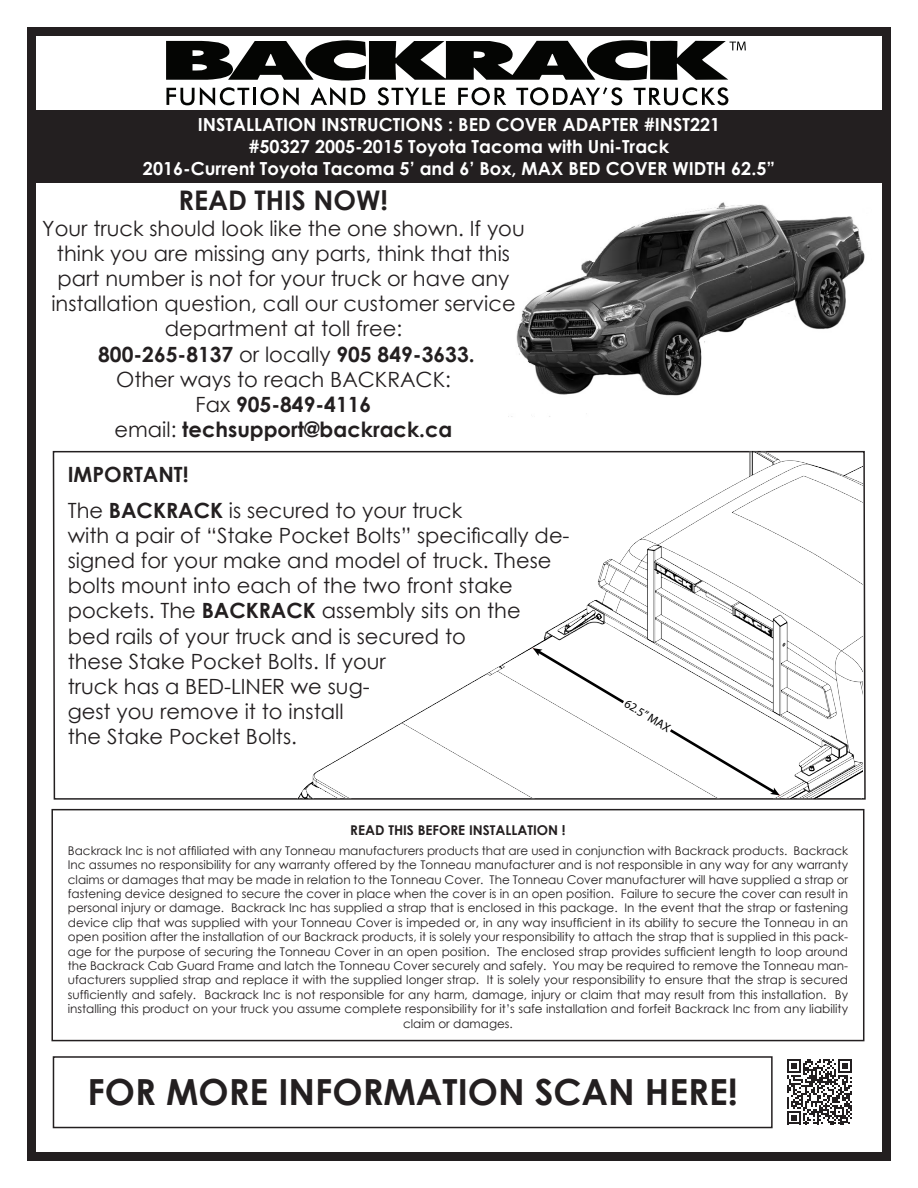
<style>
.page{position:relative;width:918px;height:1188px;background:#fff}
.page>*{position:absolute;margin:0;border:0;box-sizing:border-box;transform-origin:0 0}
.t1{font:700 36px "Century Gothic";color:#231f20}
.t2{font:700 27px "Century Gothic";color:#231f20}
.t3{font:21px/25.2px "Century Gothic";color:#231f20}
.t4{font:700 21px "Century Gothic";color:#231f20}
.t5{font:700 18px "Century Gothic";color:#fff}
.t6{font:700 13.5px "Century Gothic";color:#231f20}
.t7{font:12.15px "Myriad Pro";color:#000}
.t8{font:12px/14.4px "Century Gothic";color:#231f20;text-align:center}
.s1{font-weight:400}
.s2{font-weight:700}
</style>
<div class="page">
<svg style="left:52px;top:450px;width:814px;height:350px"></svg>
<div style="left:51px;top:809px;width:813px;height:232px;border:2px solid #231f20"></div>
<div style="left:27px;top:27px;width:864px;height:1134px;border:9px solid #231f20"></div>
<svg style="left:166px;top:40px;width:580px;height:66px"></svg>
<img style="left:511px;top:202px;width:354px;height:215px">
<img style="left:288px;top:451px;width:575px;height:347px">
<svg style="left:533px;top:648px;width:94px;height:58px"></svg>
<svg style="left:667px;top:727px;width:113px;height:69px"></svg>
<div style="left:30px;top:110px;width:858px;height:73px;background:#231f20"></div>
<svg style="left:787px;top:1059px;width:65px;height:65px"></svg>
<div style="left:53px;top:1056px;width:720px;height:72px;border:2px solid #231f20"></div>
<p class="t5" style="left:198px;top:111px;width:524px">INSTALLATION INSTRUCTIONS : BED COVER ADAPTER #INST221</p>
<p class="t5" style="left:249px;top:133px;width:422px">#50327 2005-2015 Toyota Tacoma with Uni-Track</p>
<p class="t5" style="left:143px;top:154px;width:634px">2016-Current Toyota Tacoma 5’ and 6’ Box, MAX BED COVER WIDTH 62.5”</p>
<p class="t2" style="left:178px;top:180px;width:211px">READ THIS NOW!</p>
<p class="t3" style="left:42px;top:215px;width:484px;text-align:center">Your truck should look like the one shown. If you think you are missing any parts, think that this part number is not for your truck or have any installation question, call our customer service department at toll free:</p>
<p class="t4" style="left:98px;top:338px;width:378px">800-265-8137 <span class="s1">or locally</span> 905 849-3633.</p>
<p class="t3" style="left:116px;top:366px;width:336px">Other ways to reach BACKRACK:</p>
<p class="t4" style="left:196px;top:388px;width:177px"><span class="s1">Fax</span> 905-849-4116</p>
<p class="t4" style="left:115px;top:414px;width:339px"><span class="s1">email:</span> techsupport@backrack.ca</p>
<p class="t4" style="left:68px;top:458px;width:122px">IMPORTANT!</p>
<p class="t3" style="left:68px;top:497px;width:396px">The <span class="s2">BACKRACK</span> is secured to your truck</p>
<p class="t3" style="left:68px;top:522px;width:503px">with a pair of “Stake Pocket Bolts” specifically de&shy;signed for your make and model of truck. These bolts mount into each of the two front stake pockets. The <span class="s2">BACKRACK</span> assembly sits on the<br>bed rails of your truck and is secured to<br>these Stake Pocket Bolts. If your<br>truck has a BED-LINER we sug-<br>gest you remove it to install<br>the Stake Pocket Bolts.</p>
<p class="t7" style="left:629px;top:696px;width:53px;rotate:31deg">62.5” MAX</p>
<p class="t6" style="left:350px;top:820px;width:217px">READ THIS BEFORE INSTALLATION !</p>
<p class="t8" style="left:68px;top:843px;width:782px">Backrack Inc is not affiliated with any Tonneau manufacturers products that are used in conjunction with Backrack products. Backrack Inc assumes no responsibility for any warranty offered by the Tonneau manufacturer and is not responsible in any way for any warranty claims or damages that may be made in relation to the Tonneau Cover. The Tonneau Cover manufacturer will have supplied a strap or fastening device designed to secure the cover in place when the cover is in an open position. Failure to secure the cover can result in personal injury or damage. Backrack Inc has supplied a strap that is enclosed in this package. In the event that the strap or fastening device clip that was supplied with your Tonneau Cover is impeded or, in any way insufficient in its ability to secure the Tonneau in an open position after the installation of our Backrack products, it is solely your responsibility to attach the strap that is supplied in this pack&shy;age for the purpose of securing the Tonneau Cover in an open position. The enclosed strap provides sufficient length to loop around the Backrack Cab Guard Frame and latch the Tonneau Cover securely and safely. You may be required to remove the Tonneau man&shy;ufacturers supplied strap and replace it with the supplied longer strap. It is solely your responsibility to ensure that the strap is secured sufficiently and safely. Backrack Inc is not responsible for any harm, damage, injury or claim that may result from this installation. By installing this product on your truck you assume complete responsibility for it’s safe installation and forfeit Backrack Inc from any liability claim or damages.</p>
<p class="t1" style="left:88px;top:1065px;width:652px">FOR MORE INFORMATION SCAN HERE!</p>
</div>
